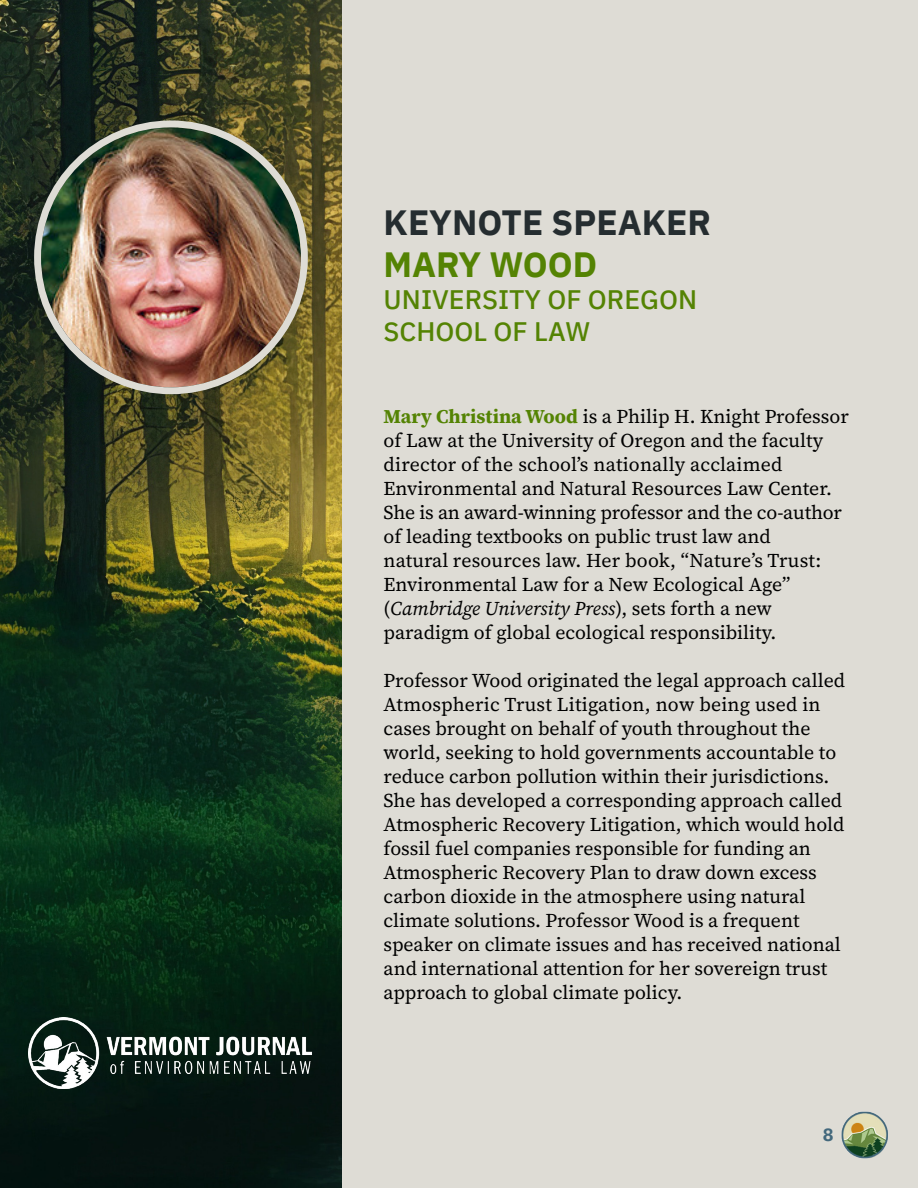
<style>
.page{position:relative;width:918px;height:1188px;background:#dedcd5}
.page>*{position:absolute;margin:0;border:0;box-sizing:border-box;transform-origin:0 0}
.t1{font:700 35.1px "IBM Plex Sans";color:#252d30}
.t2{font:700 35.1px "IBM Plex Sans";color:#548303}
.t3{font:500 26.7px/32.1px "IBM Plex Sans";color:#548303}
.t4{font:19.5px/24px "Source Serif 418 pt";color:#000}
.t5{font:700 18px "IBM Plex Sans";color:#43687c}
.s1{font-weight:700;color:#548303}
.s2{font-style:italic}
</style>
<div class="page">
<img style="left:0;top:0;width:342px;height:1188px">
<img style="left:41px;top:127px;width:260px;height:260px;border-radius:130px">
<div style="left:34px;top:120px;width:274px;height:274px;border:7px solid #dedcd5;border-radius:50%"></div>
<img style="left:28px;top:1017px;width:286px;height:71px">
<img style="left:841px;top:1111px;width:47px;height:48px">
<h1 class="t1" style="left:384px;top:195px;width:329px">KEYNOTE SPEAKER</h1>
<h1 class="t2" style="left:384px;top:237px;width:215px">MARY WOOD</h1>
<h2 class="t3" style="left:384px;top:281px;width:315px">UNIVERSITY OF OREGON<br>SCHOOL OF LAW</h2>
<p class="t4" style="left:384px;top:404px;width:467px"><span class="s1">Mary Christina Wood</span> is a Philip H. Knight Professor of Law at the University of Oregon and the faculty director of the school’s nationally acclaimed Environmental and Natural Resources Law Center.<br>She is an award-winning professor and the co-author of leading textbooks on public trust law and<br>natural resources law. Her book, “Nature’s Trust:<br>Environmental Law for a New Ecological Age” (<span class="s2">Cambridge University Press</span>), sets forth a new paradigm of global ecological responsibility.</p>
<p class="t4" style="left:384px;top:668px;width:463px">Professor Wood originated the legal approach called Atmospheric Trust Litigation, now being used in cases brought on behalf of youth throughout the world, seeking to hold governments accountable to reduce carbon pollution within their jurisdictions.<br>She has developed a corresponding approach called Atmospheric Recovery Litigation, which would hold fossil fuel companies responsible for funding an Atmospheric Recovery Plan to draw down excess carbon dioxide in the atmosphere using natural climate solutions. Professor Wood is a frequent speaker on climate issues and has received national and international attention for her sovereign trust approach to global climate policy.</p>
<p class="t5" style="left:823px;top:1120px;width:12px">8</p>
</div>
